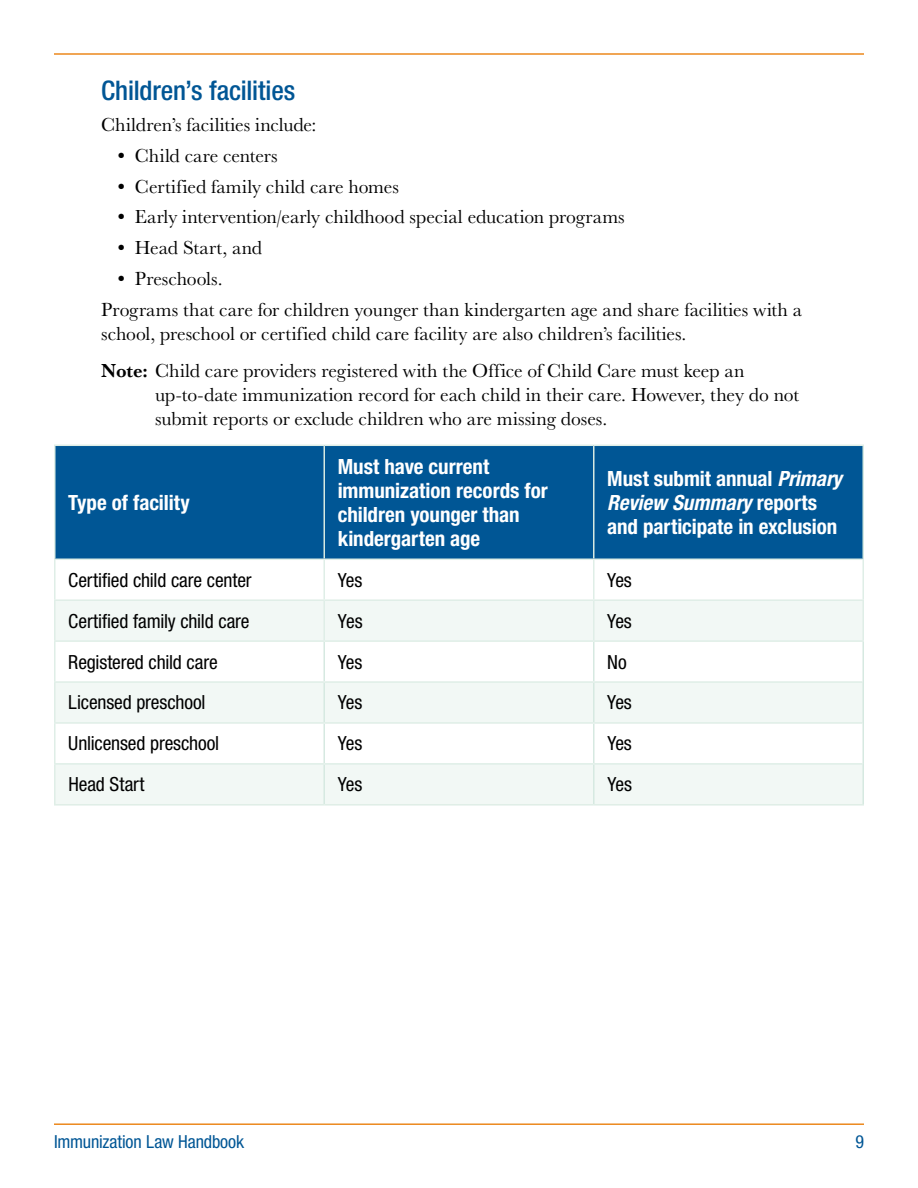
<style>
.page{position:relative;width:918px;height:1188px;background:#fff}
.page>*{position:absolute;margin:0;border:0;box-sizing:border-box;transform-origin:0 0}
.t1{font:500 condensed 27px "Helvetica Neue LT Std";letter-spacing:-.005em;color:#005695}
.t2{font:700 condensed 21px/24px "Helvetica Neue LT Std";color:#fff}
.t3{font:19.5px/30.8px "Baskerville URW";color:#000}
.t4{font:condensed 19.5px "Helvetica Neue LT Std";letter-spacing:-.005em;color:#000}
.t5{font:condensed 18px "Helvetica Neue LT Std";letter-spacing:-.005em;color:#005695}
.s1{font-weight:700}
.s2{font-style:italic}
</style>
<div class="page">
<hr style="left:54px;top:1123px;width:810px;height:2px;background:#ec881d">
<hr style="left:54px;top:53px;width:810px;height:2px;background:#ec881d">
<div style="left:56px;top:446px;width:806px;height:113px;background:#005695"></div>
<svg style="left:56px;top:601px;width:806px;height:203px;fill:#f2f8f5"></svg>
<hr style="left:324px;top:560px;width:1px;height:39px;background:#dfeee7">
<hr style="left:593px;top:560px;width:1px;height:39px;background:#dfeee7">
<hr style="left:862px;top:560px;width:2px;height:39px;background:#dfeee7">
<hr style="left:324px;top:601px;width:1px;height:39px;background:#dfeee7">
<hr style="left:593px;top:601px;width:1px;height:39px;background:#dfeee7">
<hr style="left:862px;top:601px;width:2px;height:39px;background:#dfeee7">
<hr style="left:324px;top:446px;width:1px;height:113px;background:#d6e9e1">
<hr style="left:593px;top:446px;width:1px;height:113px;background:#d6e9e1">
<hr style="left:862px;top:446px;width:2px;height:113px;background:#d6e9e1">
<hr style="left:324px;top:642px;width:1px;height:39px;background:#d6e9e1">
<hr style="left:593px;top:642px;width:1px;height:39px;background:#d6e9e1">
<hr style="left:862px;top:642px;width:2px;height:40px;background:#d6e9e1">
<hr style="left:324px;top:683px;width:1px;height:39px;background:#d6e9e1">
<hr style="left:593px;top:683px;width:1px;height:39px;background:#d6e9e1">
<hr style="left:862px;top:682px;width:2px;height:41px;background:#d6e9e1">
<hr style="left:324px;top:724px;width:1px;height:39px;background:#d6e9e1">
<hr style="left:593px;top:724px;width:1px;height:39px;background:#d6e9e1">
<hr style="left:862px;top:723px;width:2px;height:41px;background:#d6e9e1">
<hr style="left:324px;top:765px;width:1px;height:39px;background:#d6e9e1">
<hr style="left:593px;top:765px;width:1px;height:39px;background:#d6e9e1">
<hr style="left:862px;top:764px;width:2px;height:40px;background:#d6e9e1">
<hr style="left:54px;top:642px;width:2px;height:39px;background:#dfeee7">
<hr style="left:54px;top:681px;width:270px;height:2px;background:#dfeee7">
<hr style="left:54px;top:683px;width:2px;height:39px;background:#dfeee7">
<hr style="left:324px;top:681px;width:270px;height:2px;background:#dfeee7">
<hr style="left:594px;top:681px;width:269px;height:2px;background:#dfeee7">
<hr style="left:54px;top:722px;width:270px;height:2px;background:#dfeee7">
<hr style="left:54px;top:724px;width:2px;height:39px;background:#dfeee7">
<hr style="left:324px;top:722px;width:270px;height:2px;background:#dfeee7">
<hr style="left:594px;top:722px;width:269px;height:2px;background:#dfeee7">
<hr style="left:54px;top:763px;width:270px;height:2px;background:#dfeee7">
<hr style="left:54px;top:765px;width:2px;height:39px;background:#dfeee7">
<hr style="left:324px;top:763px;width:270px;height:2px;background:#dfeee7">
<hr style="left:594px;top:763px;width:269px;height:2px;background:#dfeee7">
<hr style="left:54px;top:804px;width:270px;height:2px;background:#dfeee7">
<hr style="left:324px;top:804px;width:270px;height:2px;background:#dfeee7">
<hr style="left:594px;top:804px;width:270px;height:2px;background:#dfeee7">
<hr style="left:54px;top:601px;width:2px;height:39px;background:#dfeee7">
<hr style="left:54px;top:640px;width:270px;height:2px;background:#dfeee7">
<hr style="left:324px;top:640px;width:270px;height:2px;background:#dfeee7">
<hr style="left:594px;top:640px;width:270px;height:2px;background:#dfeee7">
<hr style="left:54px;top:560px;width:2px;height:39px;background:#dfeee7">
<hr style="left:54px;top:599px;width:270px;height:2px;background:#dfeee7">
<hr style="left:324px;top:599px;width:270px;height:2px;background:#dfeee7">
<hr style="left:594px;top:599px;width:270px;height:2px;background:#dfeee7">
<hr style="left:54px;top:445px;width:270px;height:1px;background:#dfeee7">
<hr style="left:54px;top:446px;width:2px;height:113px;background:#dfeee7">
<hr style="left:324px;top:445px;width:270px;height:1px;background:#dfeee7">
<hr style="left:594px;top:445px;width:270px;height:1px;background:#dfeee7">
<hr style="left:54px;top:559px;width:270px;height:1px;background:#dfeee7">
<hr style="left:324px;top:559px;width:270px;height:1px;background:#dfeee7">
<hr style="left:594px;top:559px;width:270px;height:1px;background:#dfeee7">
<h1 class="t1" style="left:101px;top:75px;width:195px">Children’s facilities</h1>
<p class="t3" style="left:101px;top:110px;width:217px">Children’s facilities include:</p>
<p class="t3" style="left:115px;top:140px;width:165px">• Child care centers</p>
<p class="t3" style="left:115px;top:171px;width:286px">• Certified family child care homes</p>
<p class="t3" style="left:115px;top:202px;width:512px">• Early intervention/early childhood special education programs</p>
<p class="t3" style="left:115px;top:233px;width:149px">• Head Start, and</p>
<p class="t3" style="left:101px;top:263px;width:702px;text-indent:14px">• Preschools.<br>Programs that care for children younger than kindergarten age and share facilities with a</p>
<p class="t3" style="left:101px;top:315px;width:645px;line-height:37.5px">school, preschool or certified child care facility are also children’s facilities.<br><span class="s1">Note:</span> Child care providers registered with the Office of Child Care must keep an</p>
<p class="t3" style="left:155px;top:383px;width:645px;line-height:24px">up-to-date immunization record for each child in their care. However, they do not submit reports or exclude children who are missing doses.</p>
<p class="t2" style="left:68px;top:490px;width:123px">Type of facility</p>
<p class="t2" style="left:338px;top:454px;width:212px">Must have current immunization records for children younger than kindergarten age</p>
<p class="t2" style="left:607px;top:466px;width:236px">Must submit annual <span class="s2">Primary<br>Review Summary</span> reports and participate in exclusion</p>
<p class="t4" style="left:68px;top:569px;width:185px">Certified child care center</p>
<p class="t4" style="left:338px;top:569px;width:26px">Yes</p>
<p class="t4" style="left:607px;top:569px;width:26px">Yes</p>
<p class="t4" style="left:68px;top:609px;width:183px">Certified family child care</p>
<p class="t4" style="left:338px;top:609px;width:26px">Yes</p>
<p class="t4" style="left:607px;top:609px;width:26px">Yes</p>
<p class="t4" style="left:68px;top:650px;width:151px">Registered child care</p>
<p class="t4" style="left:338px;top:650px;width:26px">Yes</p>
<p class="t4" style="left:607px;top:650px;width:21px">No</p>
<p class="t4" style="left:68px;top:691px;width:139px">Licensed preschool</p>
<p class="t4" style="left:338px;top:691px;width:26px">Yes</p>
<p class="t4" style="left:607px;top:691px;width:26px">Yes</p>
<p class="t4" style="left:68px;top:732px;width:152px">Unlicensed preschool</p>
<p class="t4" style="left:338px;top:732px;width:26px">Yes</p>
<p class="t4" style="left:607px;top:732px;width:26px">Yes</p>
<p class="t4" style="left:68px;top:773px;width:78px">Head Start</p>
<p class="t4" style="left:338px;top:773px;width:26px">Yes</p>
<p class="t4" style="left:607px;top:773px;width:26px">Yes</p>
<p class="t5" style="left:54px;top:1131px;width:192px">Immunization Law Handbook</p>
<p class="t5" style="left:855px;top:1131px;width:10px">9</p>
</div>
